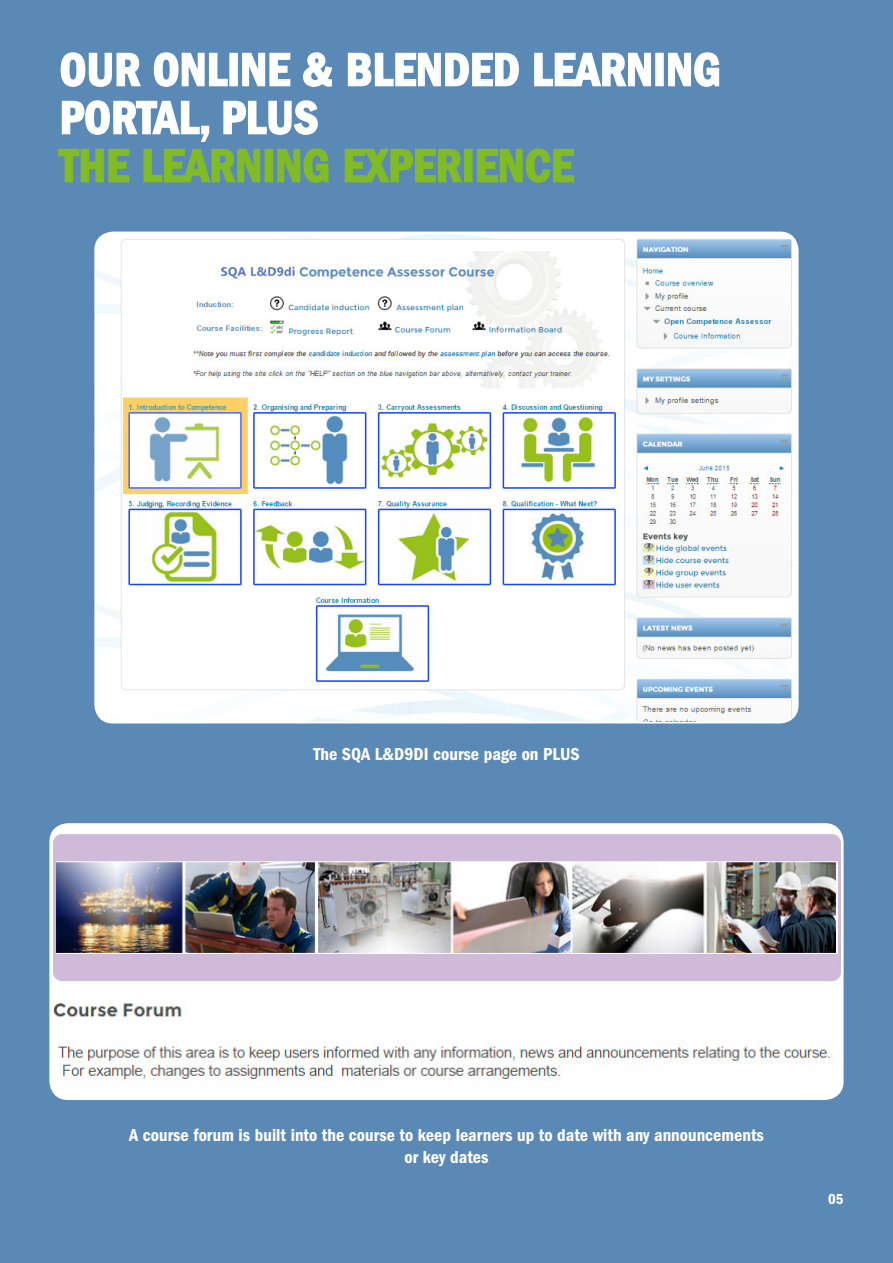
<style>
.page{position:relative;width:893px;height:1263px;background:#5b89b5}
.page>*{position:absolute;margin:0;border:0;box-sizing:border-box;transform-origin:0 0}
.t1{font:48px/48px "ITC Franklin Gothic Std Dm Cd";color:#fff}
.t2{font:18px/21.6px "ITC Franklin Gothic Std Dm Cd";color:#fff;text-align:center}
.t3{font:15px "ITC Franklin Gothic Std Dm Cd";color:#fff}
.s1{color:#81bb26}
</style>
<div class="page">
<svg style="left:60px;top:52px;width:81px;height:35px"></svg>
<svg style="left:153px;top:52px;width:75px;height:35px"></svg>
<div style="left:229px;top:53px;width:9px;height:33px;border:2px solid #fff"></div>
<svg style="left:242px;top:52px;width:49px;height:35px"></svg>
<svg style="left:303px;top:52px;width:30px;height:35px"></svg>
<svg style="left:347px;top:52px;width:172px;height:35px"></svg>
<svg style="left:534px;top:52px;width:117px;height:35px"></svg>
<div style="left:655px;top:53px;width:9px;height:33px;border:2px solid #fff"></div>
<svg style="left:668px;top:52px;width:52px;height:35px"></svg>
<svg style="left:58px;top:100px;width:271px;height:83px"></svg>
<svg style="left:344px;top:148px;width:118px;height:35px"></svg>
<div style="left:464px;top:149px;width:8px;height:33px;border:2px solid #81bb26"></div>
<svg style="left:477px;top:148px;width:97px;height:35px"></svg>
<img style="left:95px;top:232px;width:703px;height:491px">
<img style="left:52px;top:824px;width:791px;height:275px">
<div style="left:49px;top:823px;width:795px;height:277px;border:2px solid #fff;border-radius:18px"></div>
<p class="t1" style="left:60px;top:46px;width:663px">OUR ONLINE &amp; BLENDED LEARNING<br>PORTAL, PLUS<br><span class="s1">THE LEARNING EXPERIENCE</span></p>
<p class="t2" style="left:313px;top:743px;width:268px">The SQA L&amp;D9DI course page on PLUS</p>
<p class="t2" style="left:129px;top:1124px;width:636px">A course forum is built into the course to keep learners up to date with any announcements or key dates</p>
<p class="t3" style="left:828px;top:1190px;width:17px">05</p>
</div>
